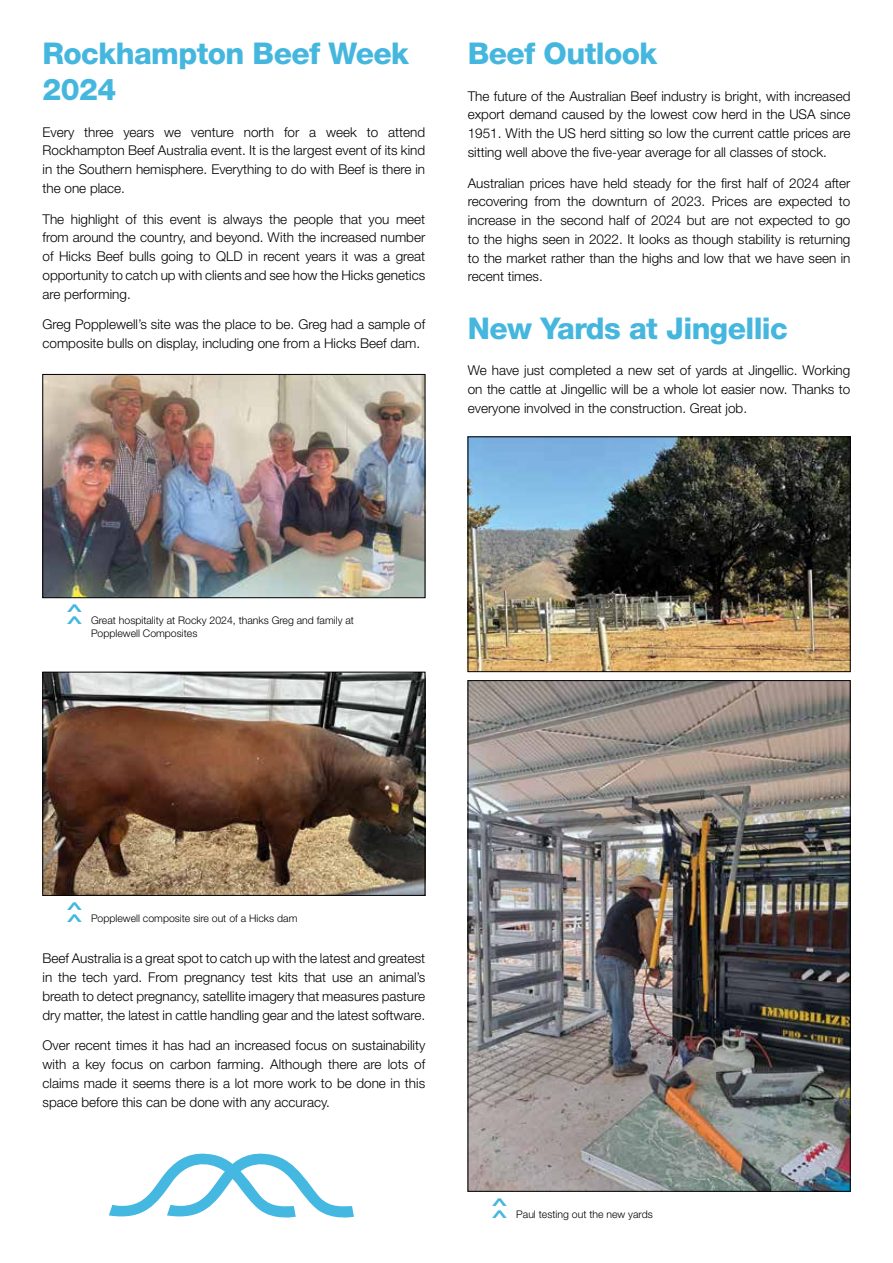
<style>
.page{position:relative;width:893px;height:1263px;background:#fff}
.page>*{position:absolute;margin:0;border:0;box-sizing:border-box;transform-origin:0 0}
.t1{font:800 30px/36px "Helvetica Neue LT Std";letter-spacing:-.02em;color:#45b7df}
.t2{font:500 21px "Helvetica Neue LT Std";color:#45b7df;scale:1.6 1}
.t3{font:300 13.5px/18.8px "Helvetica Neue LT Std";color:#000;text-align:justify}
.t4{font:300 10.5px/12.6px "Helvetica Neue LT Std";color:#000}
.s1{font-weight:500;font-size:21px;color:#45b7df}
</style>
<div class="page">
<img style="left:45px;top:376px;width:378px;height:220px">
<div style="left:43px;top:374px;width:382px;height:224px;border:1px solid #000"></div>
<img style="left:470px;top:682px;width:378px;height:507px">
<img style="left:45px;top:674px;width:378px;height:220px">
<div style="left:43px;top:672px;width:382px;height:224px;border:1px solid #000"></div>
<svg style="left:109px;top:1153px;width:245px;height:65px"></svg>
<img style="left:470px;top:439px;width:378px;height:231px">
<div style="left:468px;top:437px;width:382px;height:235px;border:1px solid #000"></div>
<h1 class="t1" style="left:43px;top:35px;width:368px">Rockhampton Beef Week<br>2024</h1>
<p class="t3" style="left:43px;top:122px;width:384px">Every three years we venture north for a week to attend Rockhampton Beef Australia event. It is the largest event of its kind in the Southern hemisphere. Everything to do with Beef is there in the one place.</p>
<p class="t3" style="left:43px;top:209px;width:384px">The highlight of this event is always the people that you meet from around the country, and beyond. With the increased number of Hicks Beef bulls going to QLD in recent years it was a great opportunity to catch up with clients and see how the Hicks genetics are performing.</p>
<p class="t3" style="left:43px;top:315px;width:384px">Greg Popplewell’s site was the place to be. Greg had a sample of composite bulls on display, including one from a Hicks Beef dam.</p>
<h1 class="t1" style="left:468px;top:35px;width:191px">Beef Outlook</h1>
<p class="t3" style="left:468px;top:86px;width:384px">The future of the Australian Beef industry is bright, with increased export demand caused by the lowest cow herd in the USA since 1951. With the US herd sitting so low the current cattle prices are sitting well above the five-year average for all classes of stock.</p>
<p class="t3" style="left:468px;top:173px;width:384px">Australian prices have held steady for the first half of 2024 after recovering from the downturn of 2023. Prices are expected to increase in the second half of 2024 but are not expected to go to the highs seen in 2022. It looks as though stability is returning to the market rather than the highs and low that we have seen in recent times.</p>
<h1 class="t1" style="left:468px;top:310px;width:322px">New Yards at Jingellic</h1>
<p class="t3" style="left:468px;top:361px;width:384px">We have just completed a new set of yards at Jingellic. Working on the cattle at Jingellic will be a whole lot easier now. Thanks to everyone involved in the construction. Great job.</p>
<h2 class="t2" style="left:64px;top:599px;width:14px">^</h2>
<p class="t4" style="left:91px;top:614px;width:264px;text-indent:-27px"><span class="s1">^</span> Great hospitality at Rocky 2024, thanks Greg and family at<br>Popplewell Composites</p>
<h2 class="t2" style="left:64px;top:897px;width:14px">^</h2>
<p class="t4" style="left:64px;top:911px;width:235px"><span class="s1">^</span> Popplewell composite sire out of a Hicks dam</p>
<p class="t3" style="left:43px;top:949px;width:384px">Beef Australia is a great spot to catch up with the latest and greatest in the tech yard. From pregnancy test kits that use an animal’s breath to detect pregnancy, satellite imagery that measures pasture dry matter, the latest in cattle handling gear and the latest software.</p>
<p class="t3" style="left:43px;top:1036px;width:384px">Over recent times it has had an increased focus on sustainability with a key focus on carbon farming. Although there are lots of claims made it seems there is a lot more work to be done in this space before this can be done with any accuracy.</p>
<h2 class="t2" style="left:490px;top:1192px;width:14px">^</h2>
<p class="t4" style="left:490px;top:1207px;width:165px"><span class="s1">^</span> Paul testing out the new yards</p>
</div>
